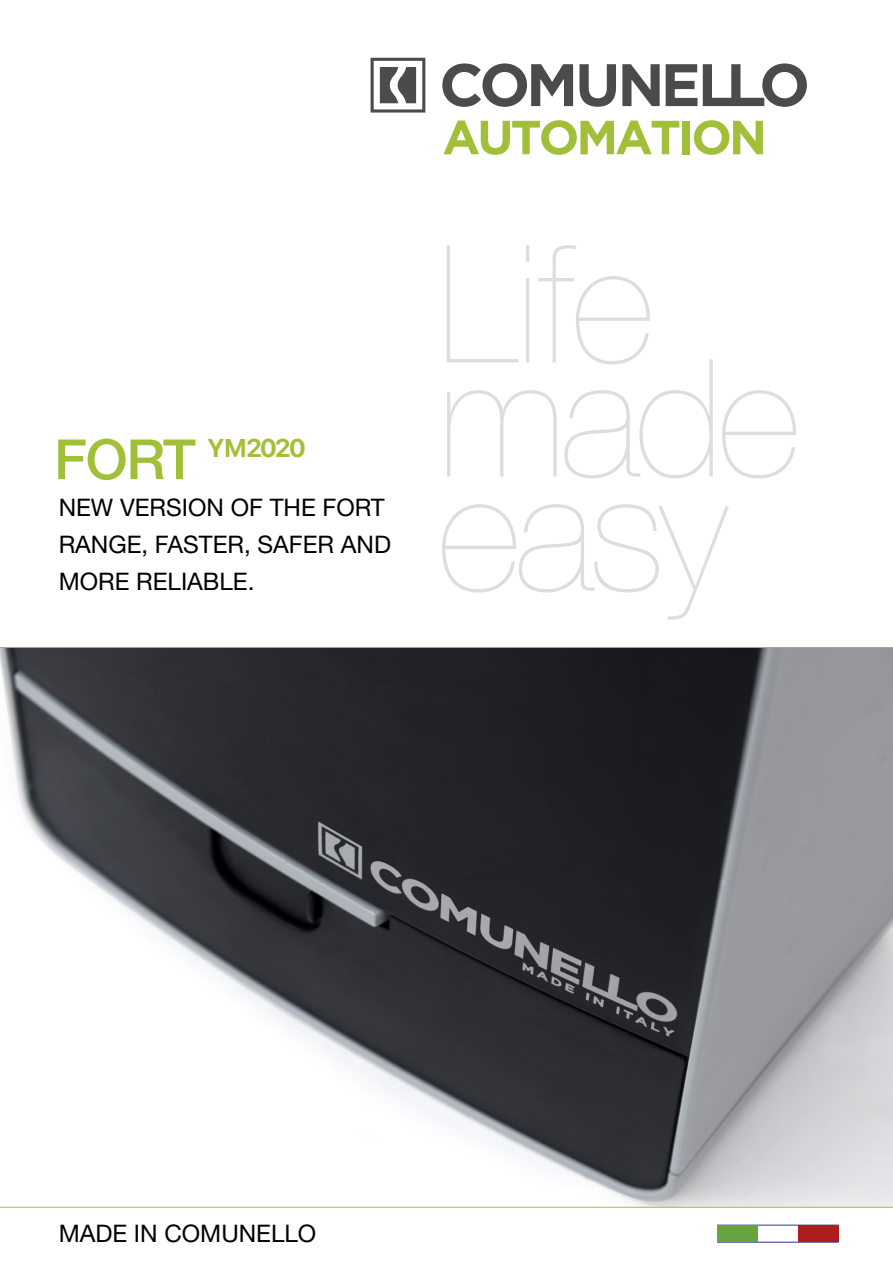
<style>
.page{position:relative;width:893px;height:1263px;background:#fff}
.page>*{position:absolute;margin:0;border:0;box-sizing:border-box;transform-origin:0 0}
.t1{font:200 164.1px "Helvetica Neue LT Std";letter-spacing:-.03em;color:#deddda}
.t2{font:500 55.5px "Helvetica Neue LT Std";color:#a2c037}
.t3{font:700 25.5px "SFUI Display";letter-spacing:-.06em;color:#a2c037}
.t4{font:24.15px/37px "Helvetica Neue LT Std";color:#000}
</style>
<div class="page">
<img style="left:0;top:648px;width:893px;height:559px">
<hr style="left:0;top:647px;width:893px;height:1px;background:#a2c037">
<hr style="left:0;top:1207px;width:893px;height:1px;background:#a2c037">
<svg style="left:717px;top:1225px;width:81px;height:17px"></svg>
<div style="left:798px;top:1225px;width:40px;height:17px;background:#af1d1f"></div>
<div style="left:718px;top:1225px;width:40px;height:17px;background:#69a341"></div>
<svg style="left:442px;top:63px;width:131px;height:44px"></svg>
<svg style="left:579px;top:64px;width:37px;height:43px"></svg>
<svg style="left:622px;top:64px;width:38px;height:42px"></svg>
<svg style="left:666px;top:64px;width:31px;height:42px"></svg>
<svg style="left:703px;top:63px;width:104px;height:44px"></svg>
<svg style="left:371px;top:58px;width:54px;height:55px"></svg>
<svg style="left:443px;top:120px;width:236px;height:35px"></svg>
<div style="left:682px;top:121px;width:8px;height:33px;background:#a1bf38"></div>
<svg style="left:694px;top:120px;width:69px;height:35px"></svg>
<h2 class="t2" style="left:54px;top:426px;width:143px">FORT</h2>
<p class="t3" style="left:207px;top:433px;width:100px">YM2020</p>
<p class="t4" style="left:59px;top:488px;width:334px">NEW VERSION OF THE FORT<br>RANGE, FASTER, SAFER AND<br>MORE RELIABLE.</p>
<h1 class="t1" style="left:438px;top:210px;width:217px">Life</h1>
<h1 class="t1" style="left:438px;top:324px;width:364px">made</h1>
<h1 class="t1" style="left:438px;top:438px;width:291px">easy</h1>
<p class="t4" style="left:59px;top:1215px;width:259px">MADE IN COMUNELLO</p>
</div>
